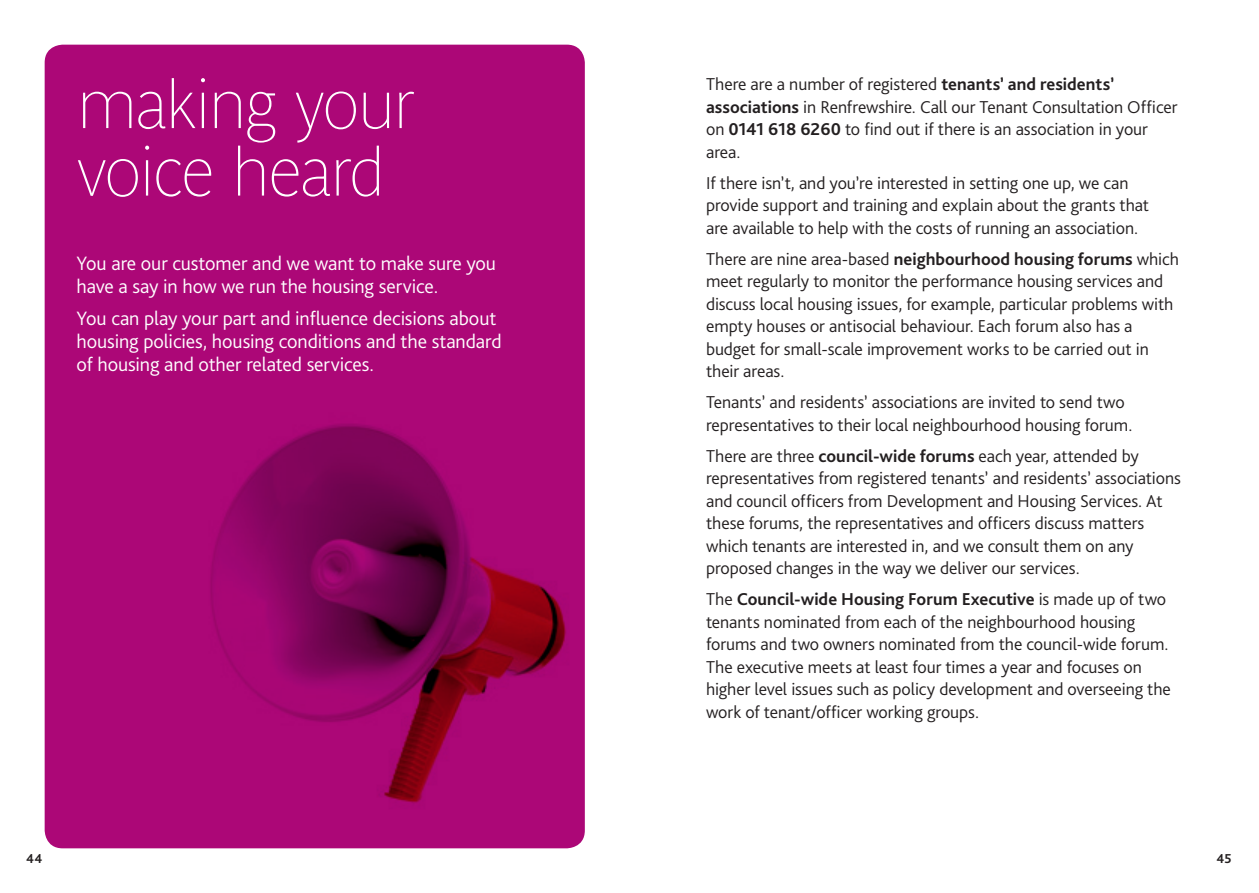
<style>
.page{position:relative;width:1259px;height:893px;background:#fff}
.page>*{position:absolute;margin:0;border:0;box-sizing:border-box;transform-origin:0 0}
.t1{font:67.5px/67.5px "Parisine Std Clair";letter-spacing:-.03em;color:#fff}
.t2{font:300 20.25px/23.2px "Bliss Pro";letter-spacing:-.005em;color:#fff}
.t3{font:300 18px/22.5px "Bliss Pro";letter-spacing:-.005em;color:#231f20}
.t4{font:700 13.5px "Bliss Pro";color:#231f20}
.s1{font-weight:700}
</style>
<div class="page">
<div style="left:45px;top:45px;width:540px;height:803px;background:#ac0777;border-radius:18px"></div>
<img style="left:210px;top:402px;width:375px;height:434px">
<h1 class="t1" style="left:77px;top:71px;width:340px">making your voice heard</h1>
<p class="t2" style="left:77px;top:251px;width:421px">You are our customer and we want to make sure you have a say in how we run the housing service.</p>
<p class="t2" style="left:77px;top:306px;width:426px">You can play your part and influence decisions about housing policies, housing conditions and the standard of housing and other related services.</p>
<p class="t3" style="left:706px;top:73px;width:473px">There are a number of registered <span class="s1">tenants’ and residents’ associations</span> in Renfrewshire. Call our Tenant Consultation Officer on <span class="s1">0141 618 6260</span> to find out if there is an association in your area.</p>
<p class="t3" style="left:706px;top:171px;width:445px">If there isn’t, and you’re interested in setting one up, we can provide support and training and explain about the grants that are available to help with the costs of running an association.</p>
<p class="t3" style="left:706px;top:247px;width:474px">There are nine area-based <span class="s1">neighbourhood housing forums</span> which meet regularly to monitor the performance housing services and discuss local housing issues, for example, particular problems with empty houses or antisocial behaviour. Each forum also has a budget for small-scale improvement works to be carried out in their areas.</p>
<p class="t3" style="left:706px;top:391px;width:428px">Tenants’ and residents’ associations are invited to send two representatives to their local neighbourhood housing forum.</p>
<p class="t3" style="left:706px;top:444px;width:476px">There are three <span class="s1">council-wide forums</span> each year, attended by representatives from registered tenants’ and residents’ associations and council officers from Development and Housing Services. At these forums, the representatives and officers discuss matters which tenants are interested in, and we consult them on any proposed changes in the way we deliver our services.</p>
<p class="t3" style="left:706px;top:588px;width:466px">The <span class="s1">Council-wide Housing Forum Executive</span> is made up of two tenants nominated from each of the neighbourhood housing forums and two owners nominated from the council-wide forum.<br>The executive meets at least four times a year and focuses on higher level issues such as policy development and overseeing the work of tenant/officer working groups.</p>
<p class="t4" style="left:26px;top:850px;width:18px">44</p>
<p class="t4" style="left:1216px;top:850px;width:17px">45</p>
</div>
